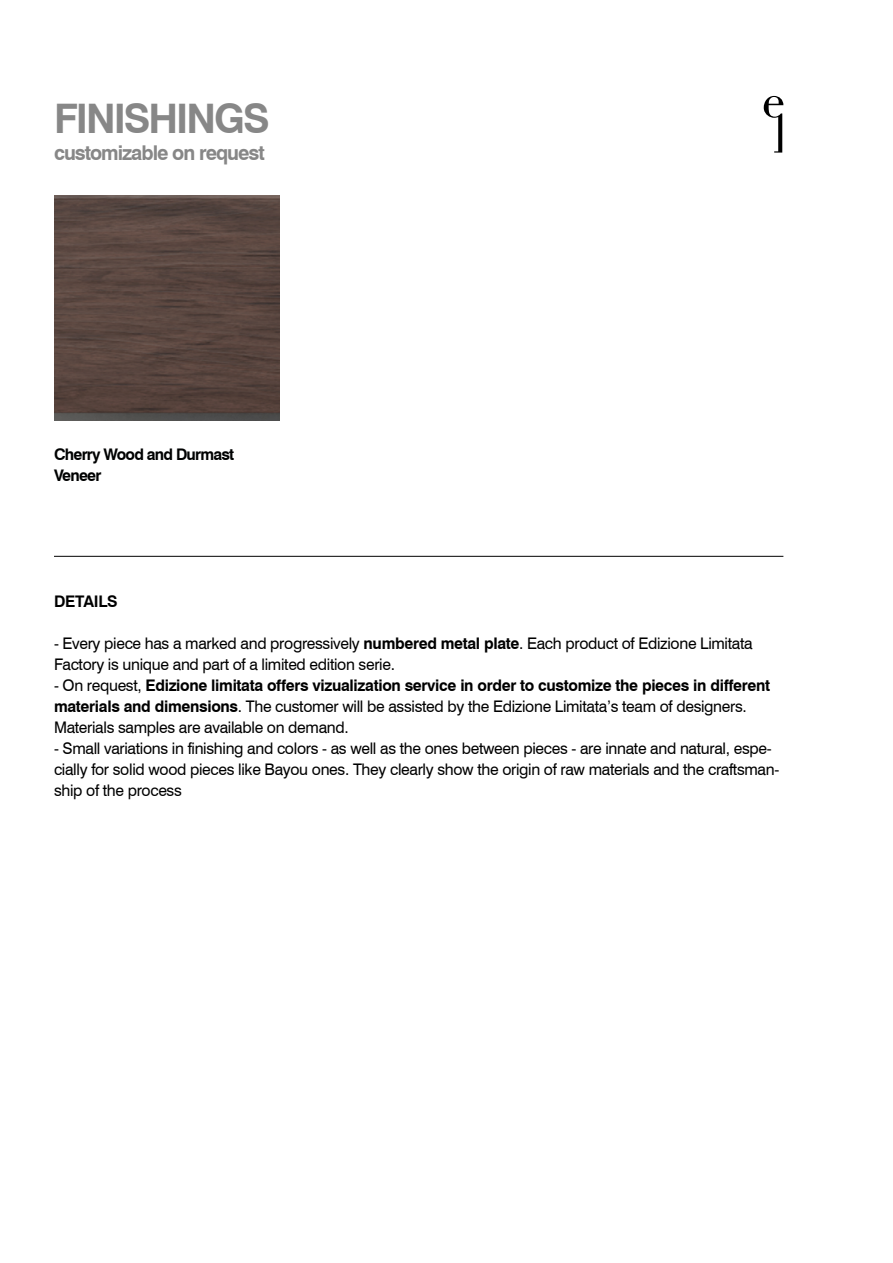
<style>
.page{position:relative;width:893px;height:1263px;background:#fff}
.page>*{position:absolute;margin:0;border:0;box-sizing:border-box;transform-origin:0 0}
.t1{font:700 40.8px "Swiss 721 BT";letter-spacing:-.05em;color:#878787}
.t2{font:700 20.4px "Swiss 721 BT";letter-spacing:-.05em;color:#878787}
.t3{font:16.05px/21px "Swiss 721 BT";letter-spacing:-.02em;color:#000}
.t4{font:700 16.05px/21px "Swiss 721 BT";letter-spacing:-.05em;color:#010202}
.t5{font:700 16.05px "Swiss 721 BT";letter-spacing:-.02em;color:#000}
.s1{font-weight:700}
</style>
<div class="page">
<svg style="left:764px;top:96px;width:19px;height:57px"></svg>
<img style="left:54px;top:196px;width:225px;height:225px">
<hr style="left:54px;top:556px;width:729px;height:1px;background:#000">
<h1 class="t1" style="left:54px;top:94px;width:217px">FINISHINGS</h1>
<p class="t2" style="left:54px;top:141px;width:212px">customizable on request</p>
<p class="t4" style="left:54px;top:443px;width:182px">Cherry Wood and Durmast<br>Veneer</p>
<p class="t5" style="left:54px;top:592px;width:65px">DETAILS</p>
<p class="t3" style="left:54px;top:633px;width:700px">- Every piece has a marked and progressively <span class="s1">numbered metal plate</span>. Each product of Edizione Limitata<br>Factory is unique and part of a limited edition serie.</p>
<p class="t3" style="left:54px;top:675px;width:718px">- On request, <span class="s1">Edizione limitata offers vizualization service in order to customize the pieces in different materials and dimensions</span>. The customer will be assisted by the Edizione Limitata’s team of designers.<br>Materials samples are available on demand.</p>
<p class="t3" style="left:54px;top:738px;width:727px">- Small variations in finishing and colors - as well as the ones between pieces - are innate and natural, espe&shy;cially for solid wood pieces like Bayou ones. They clearly show the origin of raw materials and the craftsman&shy;ship of the process</p>
</div>
